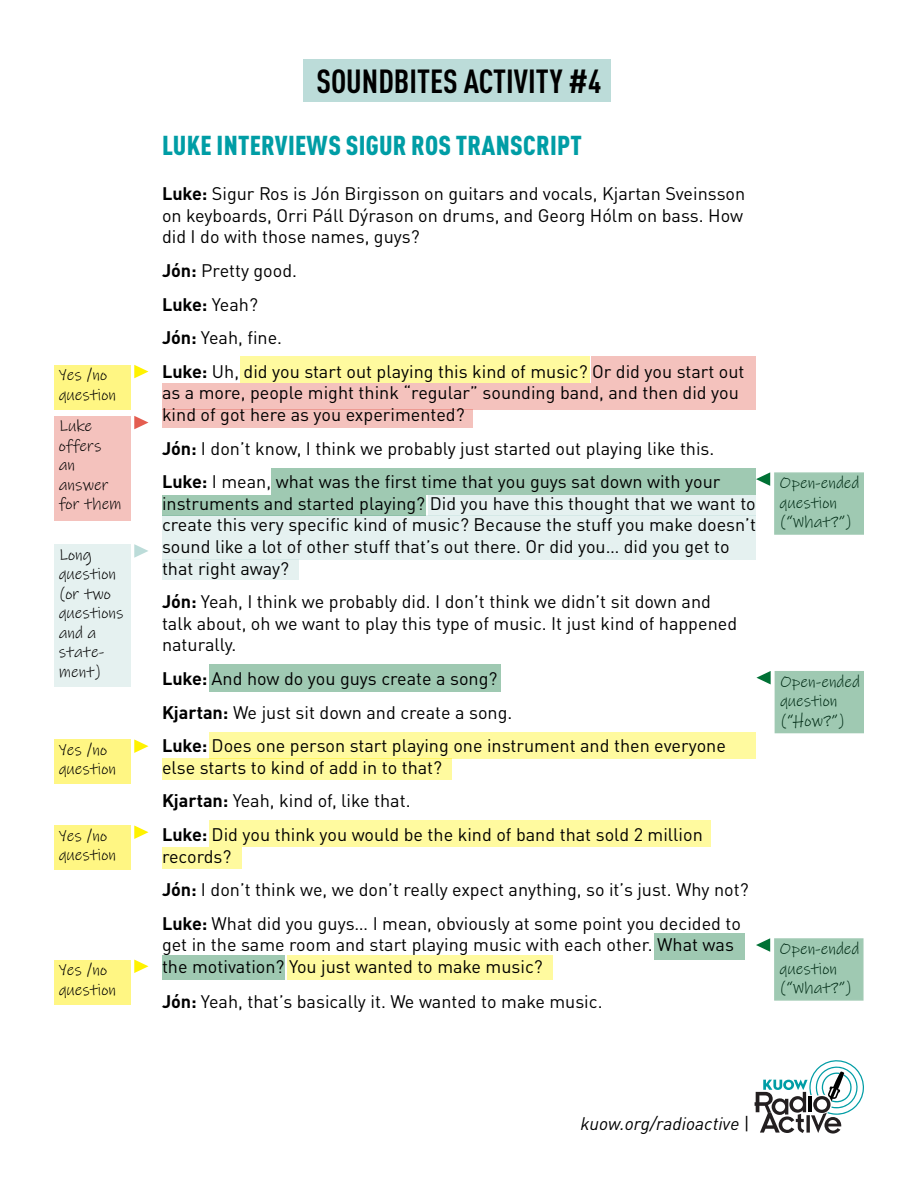
<style>
.page{position:relative;width:918px;height:1188px;background:#fff}
.page>*{position:absolute;margin:0;border:0;box-sizing:border-box;transform-origin:0 0}
.t1{font:700 condensed 33px "DINOT";color:#000}
.t2{font:900 condensed 27px "DINOT";letter-spacing:.01em;color:#009da5}
.t3{font:18px/33.6px "DINOT";color:#000}
.t4{font:italic 18px "DINOT";color:#000}
.t5{font:16.5px/19.5px "Ink Free";color:#000}
.s1{font-weight:700}
.s2{font-style:normal}
</style>
<div class="page">
<div style="left:162px;top:516px;width:594px;height:22px;background:#e5f1f0"></div>
<div style="left:162px;top:538px;width:594px;height:22px;background:#e5f1f0"></div>
<div style="left:428px;top:495px;width:328px;height:21px;background:#e5f1f0"></div>
<div style="left:162px;top:560px;width:136px;height:20px;background:#e5f1f0"></div>
<div style="left:54px;top:416px;width:76px;height:104px;background:#f4c2bd"></div>
<div style="left:240px;top:356px;width:350px;height:27px;background:#fffa9f"></div>
<div style="left:287px;top:956px;width:266px;height:24px;background:#fffa9f"></div>
<div style="left:210px;top:820px;width:501px;height:27px;background:#fffa9f"></div>
<div style="left:162px;top:847px;width:79px;height:22px;background:#fffa9f"></div>
<div style="left:210px;top:732px;width:546px;height:27px;background:#fffa9f"></div>
<div style="left:162px;top:759px;width:290px;height:21px;background:#fffa9f"></div>
<div style="left:209px;top:664px;width:291px;height:27px;background:#9fc9b2"></div>
<div style="left:304px;top:59px;width:307px;height:43px;background:#bcdcd9"></div>
<svg style="left:755px;top:1060px;width:109px;height:74px"></svg>
<svg style="left:134px;top:739px;width:14px;height:14px"></svg>
<div style="left:54px;top:739px;width:76px;height:45px;background:#fff683"></div>
<svg style="left:134px;top:825px;width:14px;height:14px"></svg>
<div style="left:54px;top:825px;width:76px;height:45px;background:#fff683"></div>
<svg style="left:134px;top:960px;width:14px;height:13px"></svg>
<div style="left:54px;top:960px;width:76px;height:45px;background:#fff683"></div>
<svg style="left:756px;top:671px;width:15px;height:13px"></svg>
<div style="left:775px;top:671px;width:89px;height:62px;background:#9fc9b2"></div>
<svg style="left:756px;top:938px;width:14px;height:14px"></svg>
<div style="left:774px;top:938px;width:90px;height:63px;background:#9fc9b2"></div>
<div style="left:654px;top:933px;width:91px;height:27px;background:#9fc9b2"></div>
<div style="left:162px;top:956px;width:123px;height:24px;background:#9fc9b2"></div>
<svg style="left:134px;top:365px;width:14px;height:13px"></svg>
<div style="left:54px;top:365px;width:76px;height:45px;background:#fff683"></div>
<div style="left:591px;top:356px;width:165px;height:27px;background:#f4c2bd"></div>
<svg style="left:134px;top:416px;width:14px;height:13px"></svg>
<div style="left:54px;top:544px;width:76px;height:143px;background:#e5f1f0"></div>
<svg style="left:134px;top:544px;width:14px;height:14px"></svg>
<div style="left:162px;top:383px;width:594px;height:27px;background:#f4c2bd"></div>
<div style="left:162px;top:410px;width:310px;height:18px;background:#f4c2bd"></div>
<svg style="left:756px;top:472px;width:14px;height:14px"></svg>
<div style="left:774px;top:472px;width:90px;height:63px;background:#9fc9b2"></div>
<div style="left:272px;top:468px;width:484px;height:27px;background:#9fc9b2"></div>
<div style="left:162px;top:495px;width:264px;height:21px;background:#9fc9b2"></div>
<p class="t5" style="left:59px;top:366px;width:59px">Yes /no question</p>
<p class="t5" style="left:59px;top:417px;width:64px">Luke offers an answer for them</p>
<p class="t5" style="left:59px;top:545px;width:66px">Long question (or two questions and a state&shy;ment)</p>
<p class="t5" style="left:59px;top:740px;width:59px">Yes /no question</p>
<p class="t5" style="left:59px;top:826px;width:59px">Yes /no question</p>
<p class="t5" style="left:59px;top:961px;width:59px">Yes /no question</p>
<h1 class="t1" style="left:316px;top:57px;width:287px">SOUNDBITES ACTIVITY #4</h1>
<h2 class="t2" style="left:162px;top:125px;width:421px">LUKE INTERVIEWS SIGUR ROS TRANSCRIPT</h2>
<p class="t3" style="left:162px;top:182px;width:585px;line-height:21.6px;text-align:justify"><span class="s1">Luke:</span> Sigur Ros is Jón Birgisson on guitars and vocals, Kjartan Sveinsson on keyboards, Orri Páll Dýrason on drums, and Georg Hólm on bass. How did I do with those names, guys?</p>
<p class="t3" style="left:162px;top:253px;width:584px"><span class="s1">Jón:</span> Pretty good.<br><span class="s1">Luke:</span> Yeah?<br><span class="s1">Jón:</span> Yeah, fine.<br><span class="s1">Luke:</span> Uh, did you start out playing this kind of music? Or did you start out</p>
<p class="t3" style="left:162px;top:381px;width:578px;line-height:21.6px">as a more, people might think “regular” sounding band, and then did you kind of got here as you experimented?</p>
<p class="t3" style="left:162px;top:430px;width:560px"><span class="s1">Jón:</span> I don’t know, I think we probably just started out playing like this.<br><span class="s1">Luke:</span> I mean, what was the first time that you guys sat down with your</p>
<p class="t3" style="left:162px;top:491px;width:596px;line-height:21.6px">instruments and started playing? Did you have this thought that we want to create this very specific kind of music? Because the stuff you make doesn’t sound like a lot of other stuff that’s out there. Or did you… did you get to that right away?</p>
<p class="t3" style="left:162px;top:590px;width:577px;line-height:21.6px"><span class="s1">Jón:</span> Yeah, I think we probably did. I don’t think we didn’t sit down and talk about, oh we want to play this type of music. It just kind of happened naturally.</p>
<p class="t3" style="left:162px;top:661px;width:565px"><span class="s1">Luke:</span> And how do you guys create a song?<br><span class="s1">Kjartan:</span> We just sit down and create a song.<br><span class="s1">Luke:</span> Does one person start playing one instrument and then everyone</p>
<p class="t3" style="left:162px;top:749px;width:542px">else starts to kind of add in to that?<br><span class="s1">Kjartan:</span> Yeah, kind of, like that.<br><span class="s1">Luke:</span> Did you think you would be the kind of band that sold 2 million</p>
<p class="t3" style="left:162px;top:838px;width:588px">records?<br><span class="s1">Jón:</span> I don’t think we, we don’t really expect anything, so it’s just. Why not?<br><span class="s1">Luke:</span> What did you guys… I mean, obviously at some point you decided to</p>
<p class="t3" style="left:162px;top:933px;width:573px;line-height:21.6px">get in the same room and start playing music with each other. What was the motivation? You just wanted to make music?</p>
<p class="t3" style="left:162px;top:984px;width:442px"><span class="s1">Jón:</span> Yeah, that’s basically it. We wanted to make music.</p>
<p class="t5" style="left:780px;top:474px;width:81px">Open-ended question (“What?”)</p>
<p class="t5" style="left:780px;top:672px;width:81px">Open-ended question (“How?”)</p>
<p class="t5" style="left:780px;top:940px;width:81px">Open-ended question (“What?”)</p>
<p class="t4" style="left:580px;top:1110px;width:171px">kuow.org/radioactive <span class="s2">|</span></p>
</div>
